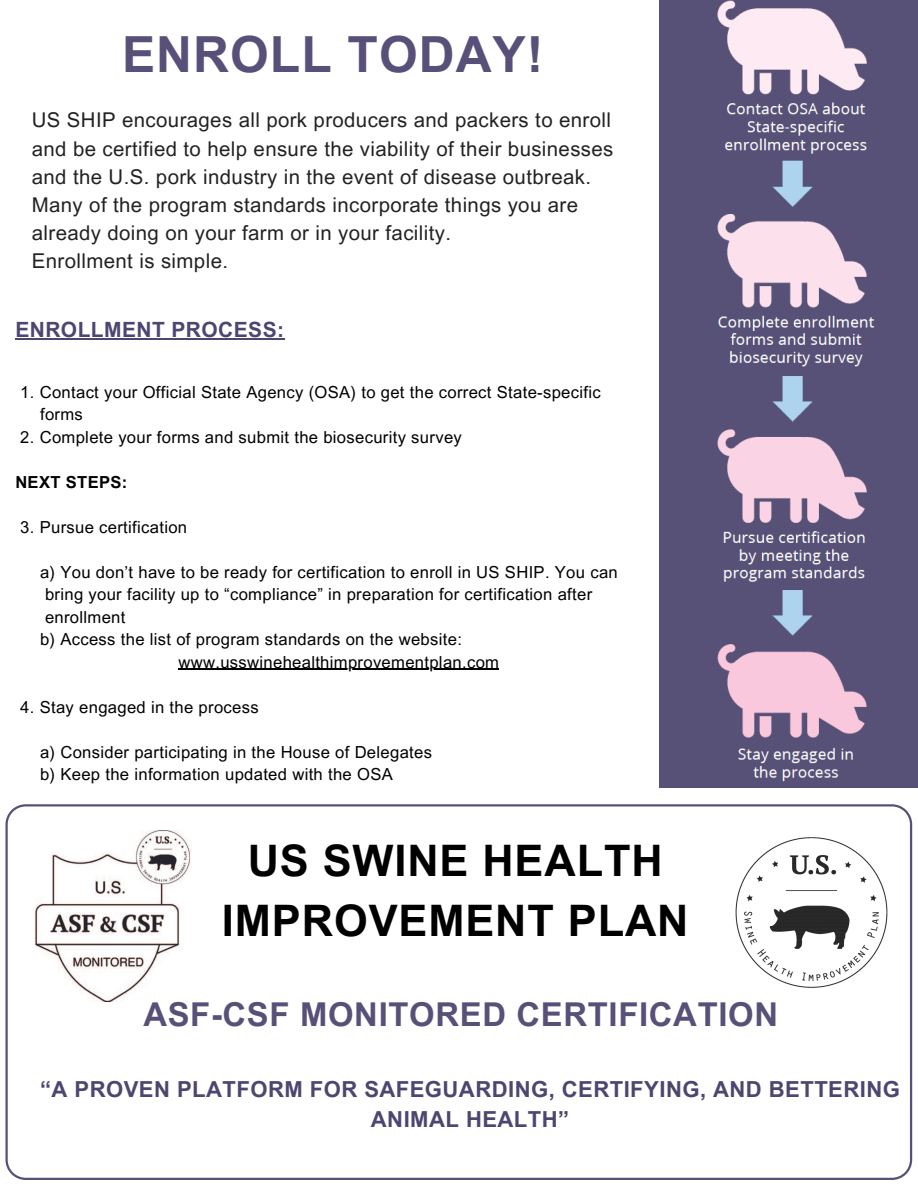
<style>
.page{position:relative;width:918px;height:1188px;background:#fff}
.page>*{position:absolute;margin:0;border:0;box-sizing:border-box;transform-origin:0 0}
.t1{font:700 49.8px "Arial MT Pro";letter-spacing:.02em;color:#585078}
.t2{font:700 43.5px/60.8px "Arial MT Pro";letter-spacing:.02em;color:#000;text-align:center}
.t3{font:700 32.85px "Arial MT Pro";letter-spacing:.02em;color:#585078}
.t4{font:700 22.05px/30.3px "Arial MT Pro";letter-spacing:.02em;color:#4c4670;text-align:center}
.t5{font:700 21px "Arial MT Pro";letter-spacing:.02em;color:#4c4670}
.t6{font:20.4px/28.2px "Arial MT Pro";letter-spacing:.02em;color:#222}
.t7{font:16.65px "Arial MT Pro";letter-spacing:.02em;color:#000}
.t8{font:700 16.65px "Arial MT Pro";letter-spacing:.02em;color:#000}
</style>
<div class="page">
<img style="left:660px;top:0;width:257px;height:788px">
<svg style="left:5px;top:804px;width:907px;height:376px"></svg>
<img style="left:728px;top:830px;width:168px;height:162px">
<hr style="left:15px;top:338px;width:270px;height:2px;background:#4c4670">
<hr style="left:179px;top:669px;width:320px;height:1px;background:#000">
<img style="left:20px;top:830px;width:175px;height:171px">
<p class="t1" style="left:122px;top:36px;width:423px">ENROLL TODAY!</p>
<p class="t6" style="left:32px;top:109px;width:583px">US SHIP encourages all pork producers and packers to enroll and be certified to help ensure the viability of their businesses and the U.S. pork industry in the event of disease outbreak.<br>Many of the program standards incorporate things you are already doing on your farm or in your facility.</p>
<p class="t6" style="left:32px;top:249px;width:198px">Enrollment is simple.</p>
<p class="t5" style="left:15px;top:322px;width:270px">ENROLLMENT PROCESS:</p>
<p class="t7" style="left:20px;top:386px;width:582px">1. Contact your Official State Agency (OSA) to get the correct State-specific</p>
<p class="t7" style="left:40px;top:408px;width:44px">forms</p>
<p class="t7" style="left:20px;top:431px;width:443px">2. Complete your forms and submit the biosecurity survey</p>
<p class="t8" style="left:15px;top:476px;width:114px">NEXT STEPS:</p>
<p class="t7" style="left:20px;top:521px;width:168px">3. Pursue certification</p>
<p class="t7" style="left:40px;top:566px;width:579px">a) You don’t have to be ready for certification to enroll in US SHIP. You can</p>
<p class="t7" style="left:45px;top:588px;width:549px">bring your facility up to “compliance” in preparation for certification after</p>
<p class="t7" style="left:45px;top:611px;width:82px">enrollment</p>
<p class="t7" style="left:40px;top:633px;width:423px">b) Access the list of program standards on the website:</p>
<p class="t7" style="left:179px;top:656px;width:322px">www.usswinehealthimprovementplan.com</p>
<p class="t7" style="left:20px;top:701px;width:240px">4. Stay engaged in the process</p>
<p class="t7" style="left:40px;top:746px;width:393px">a) Consider participating in the House of Delegates</p>
<p class="t7" style="left:40px;top:768px;width:354px">b) Keep the information updated with the OSA</p>
<p class="t2" style="left:222px;top:835px;width:468px">US SWINE HEALTH<br>IMPROVEMENT PLAN</p>
<p class="t3" style="left:143px;top:1002px;width:636px">ASF-CSF MONITORED CERTIFICATION</p>
<p class="t4" style="left:40px;top:1077px;width:861px">“A PROVEN PLATFORM FOR SAFEGUARDING, CERTIFYING, AND BETTERING<br>ANIMAL HEALTH”</p>
</div>
